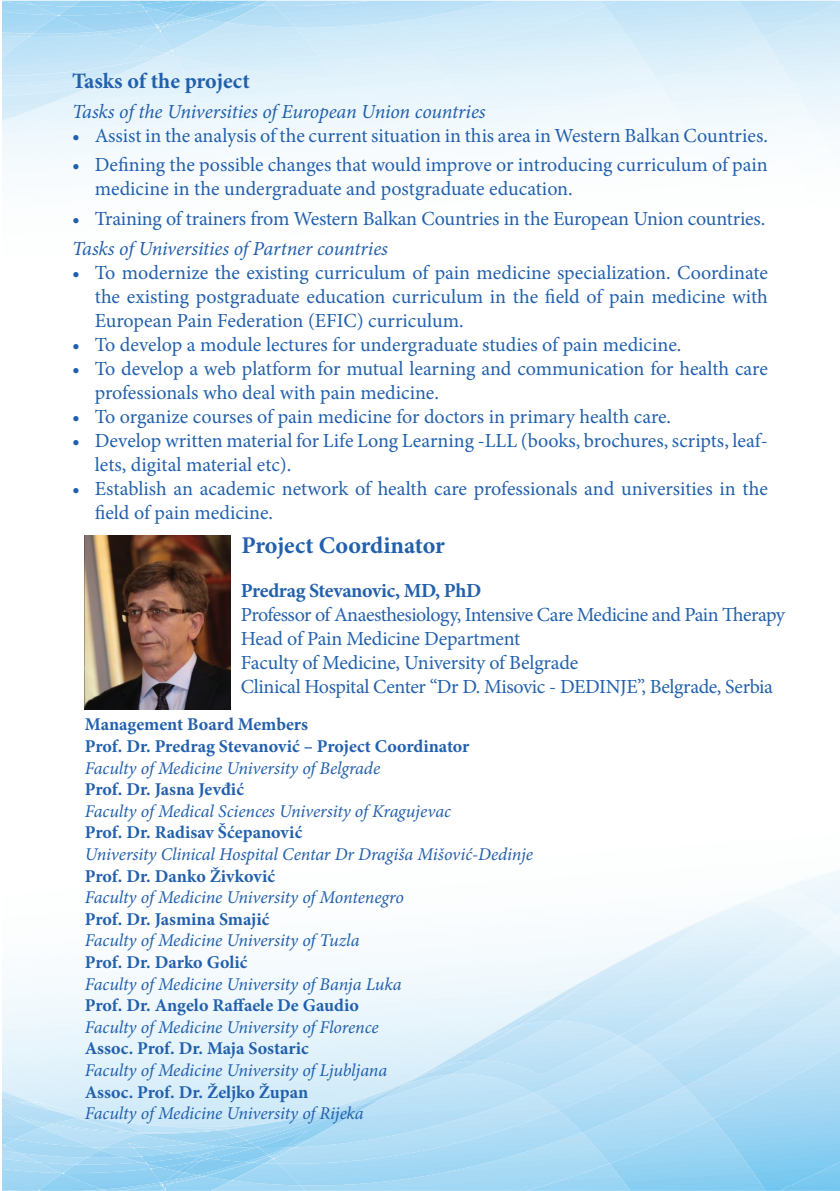
<style>
.page{position:relative;width:840px;height:1191px;background:#fff}
.page>*{position:absolute;margin:0;border:0;box-sizing:border-box;transform-origin:0 0}
.t1{font:700 24px "Minion Pro";letter-spacing:-.005em;color:#2260ad}
.t2{font:700 22px "Minion Pro";color:#2260ad}
.t3{font:20px/24px "Minion Pro";color:#2260ad}
.t4{font:20px "Minion Pro";letter-spacing:-.02em;color:#2361ac}
.t5{font:italic 20px "Minion Pro";letter-spacing:-.01em;color:#2260ad}
.t6{font:700 20px "Minion Pro";letter-spacing:-.02em;color:#2361ac}
.t7{font:italic 18px "Minion Pro";letter-spacing:-.005em;color:#2260ad}
.t8{font:700 18px "Minion Pro";color:#2260ad}
</style>
<div class="page">
<svg style="left:2px;top:871px;width:837px;height:319px"></svg>
<svg style="left:2px;top:1px;width:837px;height:167px"></svg>
<img style="left:85px;top:535px;width:145px;height:174px">
<p class="t2" style="left:72px;top:65px;width:179px">Tasks of the project</p>
<p class="t5" style="left:72px;top:98px;width:415px">Tasks of the Universities of European Union countries</p>
<p class="t3" style="left:72px;top:123px;width:697px">• Assist in the analysis of the current situation in this area in Western Balkan Countries.</p>
<p class="t3" style="left:95px;top:153px;width:674px;text-indent:-23px">• Defining the possible changes that would improve or introducing curriculum of pain medicine in the undergraduate and postgraduate education.</p>
<p class="t3" style="left:72px;top:207px;width:694px">• Training of trainers from Western Balkan Countries in the European Union countries.</p>
<p class="t5" style="left:72px;top:235px;width:317px">Tasks of Universities of Partner countries</p>
<p class="t3" style="left:95px;top:260px;width:674px;text-align:justify;text-indent:-23px">• To modernize the existing curriculum of pain medicine specialization. Coordinate the existing postgraduate education curriculum in the field of pain medicine with European Pain Federation (EFIC) curriculum.</p>
<p class="t3" style="left:72px;top:332px;width:610px">• To develop a module lectures for undergraduate studies of pain medicine.</p>
<p class="t3" style="left:95px;top:356px;width:674px;text-indent:-23px">• To develop a web platform for mutual learning and communication for health care professionals who deal with pain medicine.</p>
<p class="t3" style="left:72px;top:404px;width:600px">• To organize courses of pain medicine for doctors in primary health care.</p>
<p class="t3" style="left:95px;top:428px;width:674px;text-indent:-23px">• Develop written material for Life Long Learning -LLL (books, brochures, scripts, leaf&shy;lets, digital material etc).</p>
<p class="t3" style="left:95px;top:476px;width:674px;text-indent:-23px">• Establish an academic network of health care professionals and universities in the field of pain medicine.</p>
<p class="t1" style="left:241px;top:528px;width:205px">Project Coordinator</p>
<p class="t6" style="left:241px;top:576px;width:242px">Predrag Stevanovic, MD, PhD</p>
<p class="t4" style="left:241px;top:601px;width:545px">Professor of Anaesthesiology, Intensive Care Medicine and Pain Therapy</p>
<p class="t4" style="left:241px;top:625px;width:281px">Head of Pain Medicine Department</p>
<p class="t4" style="left:241px;top:649px;width:339px">Faculty of Medicine, University of Belgrade</p>
<p class="t4" style="left:241px;top:673px;width:533px">Clinical Hospital Center “Dr D. Misovic - DEDINJE”, Belgrade, Serbia</p>
<p class="t8" style="left:85px;top:712px;width:225px">Management Board Members</p>
<p class="t8" style="left:85px;top:733px;width:386px">Prof. Dr. Predrag Stevanović – Project Coordinator</p>
<p class="t7" style="left:85px;top:755px;width:297px">Faculty of Medicine University of Belgrade</p>
<p class="t8" style="left:85px;top:776px;width:160px">Prof. Dr. Jasna Jevđić</p>
<p class="t7" style="left:85px;top:798px;width:367px">Faculty of Medical Sciences University of Kragujevac</p>
<p class="t8" style="left:85px;top:820px;width:219px">Prof. Dr. Radisav Šćepanović</p>
<p class="t7" style="left:85px;top:842px;width:449px">University Clinical Hospital Centar Dr Dragiša Mišović-Dedinje</p>
<p class="t8" style="left:85px;top:863px;width:192px">Prof. Dr. Danko Živković</p>
<p class="t7" style="left:85px;top:885px;width:320px">Faculty of Medicine University of Montenegro</p>
<p class="t8" style="left:85px;top:906px;width:186px">Prof. Dr. Jasmina Smajić</p>
<p class="t7" style="left:85px;top:928px;width:276px">Faculty of Medicine University of Tuzla</p>
<p class="t8" style="left:85px;top:949px;width:164px">Prof. Dr. Darko Golić</p>
<p class="t7" style="left:85px;top:971px;width:318px">Faculty of Medicine University of Banja Luka</p>
<p class="t8" style="left:85px;top:992px;width:275px">Prof. Dr. Angelo Raffaele De Gaudio</p>
<p class="t7" style="left:85px;top:1014px;width:295px">Faculty of Medicine University of Florence</p>
<p class="t8" style="left:85px;top:1036px;width:225px">Assoc. Prof. Dr. Maja Sostaric</p>
<p class="t7" style="left:85px;top:1058px;width:303px">Faculty of Medicine University of Ljubljana</p>
<p class="t8" style="left:85px;top:1079px;width:225px">Assoc. Prof. Dr. Željko Župan</p>
<p class="t7" style="left:85px;top:1101px;width:280px">Faculty of Medicine University of Rijeka</p>
</div>
